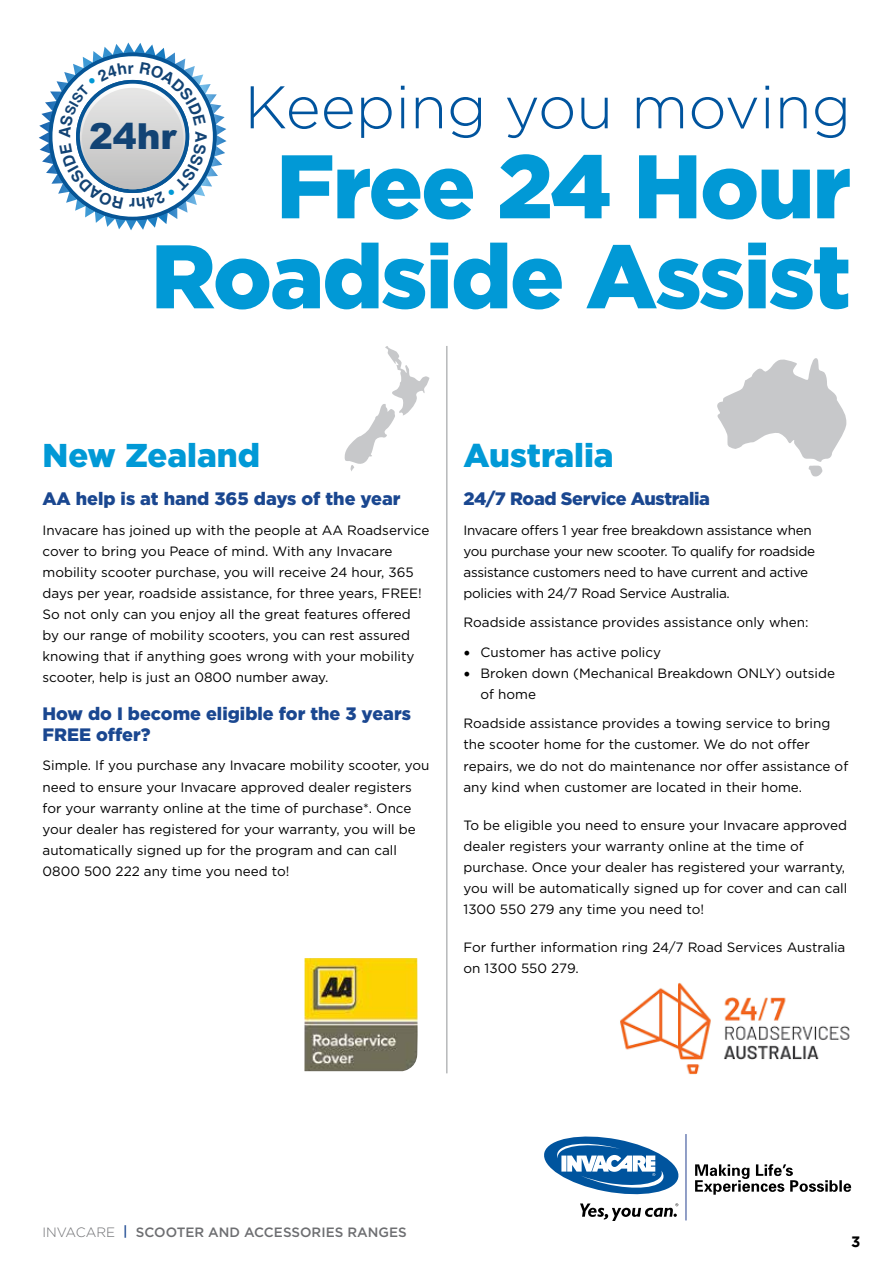
<style>
.page{position:relative;width:893px;height:1263px;background:#fff}
.page>*{position:absolute;margin:0;border:0;box-sizing:border-box;transform-origin:0 0}
.t1{font:900 90px/90px "Gotham";letter-spacing:-.02em;color:#0199d6;text-align:right}
.t2{font:300 60px "Gotham";color:#00549e}
.t3{font:900 35.85px "Arial";color:#124374}
.t4{font:900 33px "Gotham";color:#0199d6}
.t5{font:900 18px/21px "Gotham";color:#1a4790}
.t6{font:900 18px "Gotham";letter-spacing:-.02em;color:#1a4790}
.t7{font:700 15px "Gotham";color:#000}
.t8{font:13.5px/21px "Gotham";color:#000}
.t9{font:13.5px/21px "Gotham";letter-spacing:-.02em;color:#000}
.t10{font:500 13.5px "Gotham";color:#6d6e71}
.s1{font-family:"Minion Pro";font-size:18px}
.s2{font-weight:300}
.s3{color:#1a4790}
</style>
<div class="page">
<svg style="left:544px;top:1136px;width:135px;height:84px"></svg>
<svg style="left:695px;top:1164px;width:156px;height:31px"></svg>
<hr style="left:686px;top:1134px;width:1px;height:86px;background:#25408f">
<img style="left:304px;top:958px;width:114px;height:113px">
<img style="left:620px;top:982px;width:230px;height:93px">
<hr style="left:446px;top:346px;width:1px;height:727px;background:#939598">
<svg style="left:344px;top:346px;width:85px;height:125px"></svg>
<svg style="left:717px;top:358px;width:129px;height:118px"></svg>
<svg style="left:39px;top:43px;width:188px;height:187px"></svg>
<h2 class="t2" style="left:244px;top:74px;width:608px">Keeping you moving</h2>
<h1 class="t1" style="left:151px;top:140px;width:702px">Free 24 Hour<br>Roadside Assist</h1>
<h3 class="t3" style="left:89px;top:110px;width:89px">24hr</h3>
<h3 class="t4" style="left:43px;top:432px;width:219px">New Zealand</h3>
<h3 class="t5" style="left:43px;top:488px;width:360px">AA help is at hand 365 days of the year</h3>
<p class="t8" style="left:43px;top:519px;width:388px">Invacare has joined up with the people at AA Roadservice cover to bring you Peace of mind. With any Invacare mobility scooter purchase, you will receive 24 hour, 365 days per year, roadside assistance, for three years, FREE!<br>So not only can you enjoy all the great features offered by our range of mobility scooters, you can rest assured knowing that if anything goes wrong with your mobility scooter, help is just an 0800 number away.</p>
<h3 class="t5" style="left:43px;top:703px;width:370px">How do I become eligible for the 3 years<br>FREE offer?</h3>
<p class="t8" style="left:43px;top:755px;width:388px">Simple. If you purchase any Invacare mobility scooter, you need to ensure your Invacare approved dealer registers for your warranty online at the time of purchase*. Once your dealer has registered for your warranty, you will be automatically signed up for the program and can call 0800 500 222 any time you need to!</p>
<h3 class="t4" style="left:463px;top:432px;width:152px">Australia</h3>
<h3 class="t6" style="left:463px;top:487px;width:248px">24/7 Road Service Australia</h3>
<p class="t9" style="left:463px;top:519px;width:353px">Invacare offers 1 year free breakdown assistance when you purchase your new scooter. To qualify for roadside assistance customers need to have current and active policies with 24/7 Road Service Australia.</p>
<p class="t8" style="left:463px;top:612px;width:347px">Roadside assistance provides assistance only when:</p>
<p class="t8" style="left:463px;top:641px;width:199px"><span class="s1">•</span> Customer has active policy</p>
<p class="t8" style="left:480px;top:662px;width:356px;text-indent:-17px"><span class="s1">•</span> Broken down (Mechanical Breakdown ONLY) outside of home</p>
<p class="t8" style="left:463px;top:713px;width:386px">Roadside assistance provides a towing service to bring the scooter home for the customer. We do not offer repairs, we do not do maintenance nor offer assistance of any kind when customer are located in their home.</p>
<p class="t8" style="left:463px;top:814px;width:385px">To be eligible you need to ensure your Invacare approved dealer registers your warranty online at the time of purchase. Once your dealer has registered your warranty, you will be automatically signed up for cover and can call 1300 550 279 any time you need to!</p>
<p class="t8" style="left:463px;top:936px;width:383px">For further information ring 24/7 Road Services Australia on 1300 550 279.</p>
<p class="t10" style="left:43px;top:1223px;width:366px"><span class="s2">INVACARE</span> <span class="s3">|</span> SCOOTER AND ACCESSORIES RANGES</p>
<p class="t7" style="left:851px;top:1233px;width:11px">3</p>
</div>
